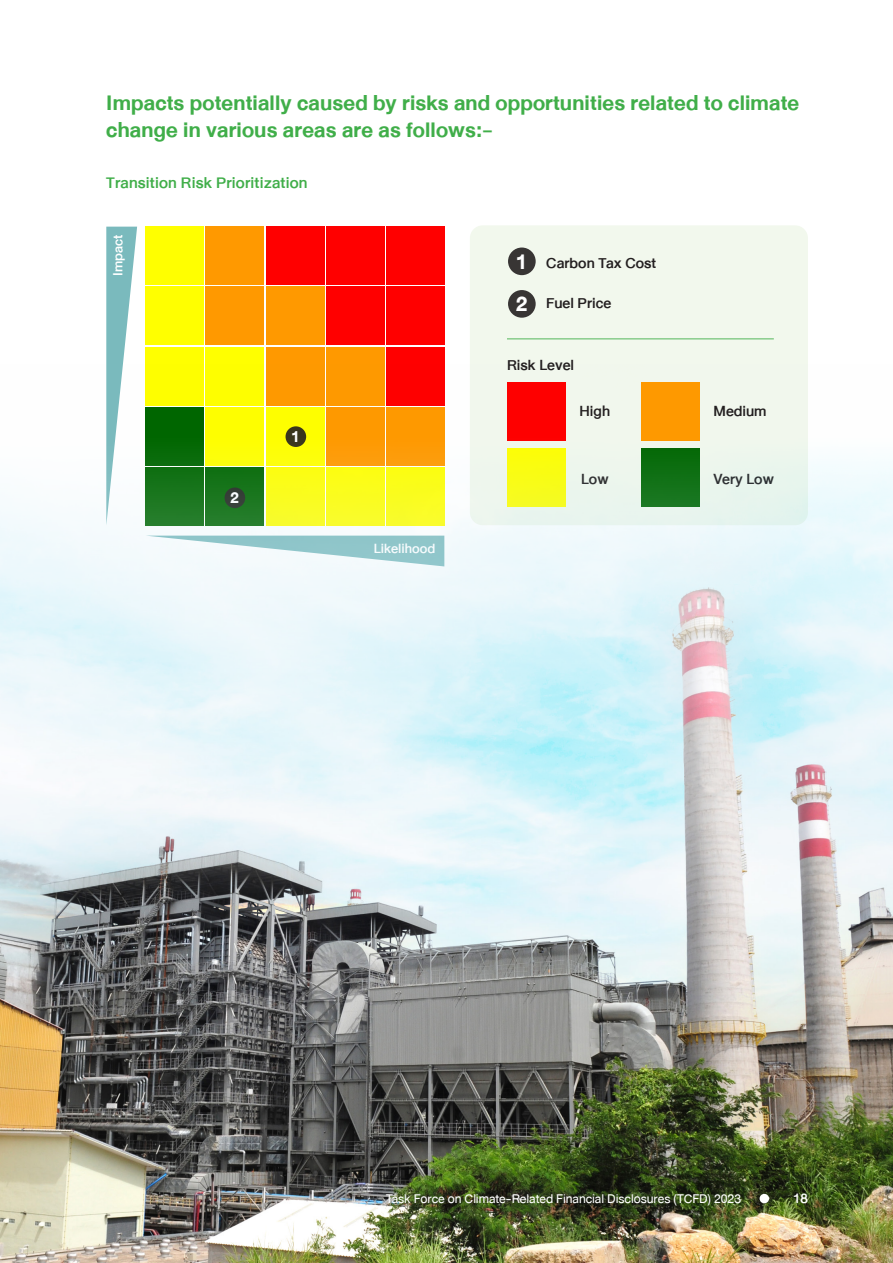
<style>
.page{position:relative;width:893px;height:1263px;background:#fff}
.page>*{position:absolute;margin:0;border:0;box-sizing:border-box;transform-origin:0 0}
.t1{font:700 30px/27px "DB Heavent";letter-spacing:.005em;color:#40ae49}
.t2{font:700 30px "DB Heavent";color:#fff}
.t3{font:500 22.5px "DB Heavent";letter-spacing:.005em;color:#40ae49}
.t4{font:700 22.35px "DB Heavent";color:#fff}
.HEAD_TABLE{font:500 21px "DB Heavent";color:#231f20}
.t5{font:500 19.5px "DB Heavent";color:#fff}
.HEAD_TABLE-2{font:500 19.05px "DB Heavent";color:#fff}
.BODY{font:18px "DB Heavent";letter-spacing:-.005em;color:#fff}
</style>
<div class="page">
<div style="left:146px;top:227px;width:58px;height:58px;background:#ff0"></div>
<div style="left:206px;top:227px;width:58px;height:58px;background:#f90"></div>
<div style="left:266px;top:227px;width:58px;height:58px;background:#f00"></div>
<div style="left:326px;top:227px;width:58px;height:58px;background:#f00"></div>
<div style="left:386px;top:227px;width:58px;height:58px;background:#f00"></div>
<div style="left:146px;top:287px;width:58px;height:58px;background:#ff0"></div>
<div style="left:206px;top:287px;width:58px;height:58px;background:#f90"></div>
<div style="left:266px;top:287px;width:58px;height:58px;background:#f90"></div>
<div style="left:326px;top:287px;width:58px;height:58px;background:#f00"></div>
<div style="left:386px;top:287px;width:58px;height:58px;background:#f00"></div>
<div style="left:146px;top:347px;width:58px;height:58px;background:#ff0"></div>
<div style="left:206px;top:347px;width:58px;height:58px;background:#ff0"></div>
<div style="left:266px;top:347px;width:58px;height:58px;background:#f90"></div>
<div style="left:326px;top:347px;width:58px;height:58px;background:#f90"></div>
<div style="left:386px;top:347px;width:58px;height:58px;background:#f00"></div>
<svg style="left:106px;top:227px;width:31px;height:138px"></svg>
<div style="left:470px;top:225px;width:338px;height:300px;background:#f2f8ed;border-radius:13px"></div>
<div style="left:508px;top:247px;width:28px;height:28px;background:#383534;border-radius:50%"></div>
<div style="left:508px;top:290px;width:28px;height:28px;background:#383534;border-radius:50%"></div>
<hr style="left:507px;top:339px;width:267px;height:1px;background:#40ae49">
<img style="left:0;top:365px;width:893px;height:898px">
<div style="left:760px;top:1194px;width:9px;height:9px;background:#fff;border-radius:50%"></div>
<p class="t1" style="left:106px;top:89px;width:694px">Impacts potentially caused by risks and opportunities related to climate change in various areas are as follows:-</p>
<p class="t3" style="left:106px;top:170px;width:203px">Transition Risk Prioritization</p>
<p class="HEAD_TABLE-2" style="left:107px;top:276px;width:43px;rotate:-90deg">Impact</p>
<p class="t4" style="left:231px;top:485px;width:10px">2</p>
<p class="t4" style="left:292px;top:424px;width:10px">1</p>
<p class="HEAD_TABLE-2" style="left:374px;top:537px;width:63px">Likelihood</p>
<p class="t2" style="left:516px;top:244px;width:13px">1</p>
<p class="t2" style="left:516px;top:287px;width:13px">2</p>
<p class="HEAD_TABLE" style="left:546px;top:251px;width:111px">Carbon Tax Cost</p>
<p class="HEAD_TABLE" style="left:546px;top:292px;width:66px">Fuel Price</p>
<p class="HEAD_TABLE" style="left:507px;top:353px;width:69px">Risk Level</p>
<p class="HEAD_TABLE" style="left:580px;top:399px;width:32px">High</p>
<p class="HEAD_TABLE" style="left:713px;top:399px;width:55px">Medium</p>
<p class="HEAD_TABLE" style="left:581px;top:467px;width:29px">Low</p>
<p class="HEAD_TABLE" style="left:713px;top:467px;width:62px">Very Low</p>
<p class="BODY" style="left:386px;top:1189px;width:357px">Task Force on Climate-Related Financial Disclosures (TCFD) 2023</p>
<p class="t5" style="left:793px;top:1187px;width:16px">18</p>
</div>
